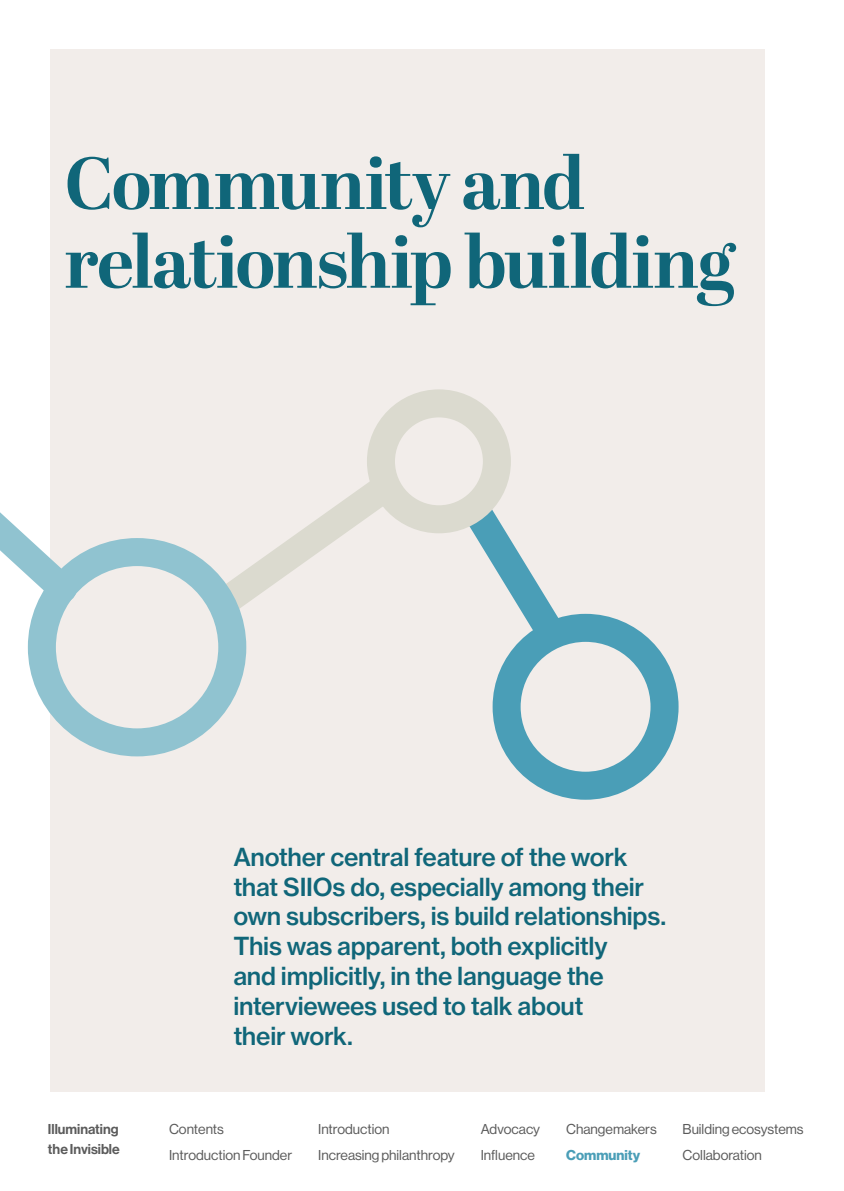
<style>
.page{position:relative;width:844px;height:1191px;background:#fff}
.page>*{position:absolute;margin:0;border:0;box-sizing:border-box;transform-origin:0 0}
.t1{font:700 73.5px/78.8px "Abril Display";letter-spacing:-.025em;color:#106679}
.t2{font:24.5px/29.8px "N Haas Grotesk TX Pro 65 Md";letter-spacing:-.01em;color:#106679}
.t3{font:14px/26.4px "N Haas Grotesk DS Pro 55 Rg";color:#5b5b5b}
.t4{font:14px "N Haas Grotesk DS Pro 65 Md";color:#5b5b5b}
.t5{font:14px "N Haas Grotesk DS Pro 75 Bd";color:#4a9eb7}
</style>
<div class="page">
<div style="left:50px;top:50px;width:714px;height:1041px;background:#f2edea"></div>
<svg style="left:0;top:512px;width:102px;height:116px"></svg>
<svg style="left:184px;top:449px;width:239px;height:193px"></svg>
<svg style="left:447px;top:472px;width:142px;height:200px"></svg>
<div style="left:367px;top:389px;width:144px;height:144px;border:28px solid #dbdacf;border-radius:50%"></div>
<div style="left:492px;top:614px;width:186px;height:185px;border:28px solid #4a9eb7;border-radius:50%"></div>
<div style="left:28px;top:538px;width:218px;height:218px;border:28px solid #90c3d0;border-radius:50%"></div>
<h1 class="t1" style="left:64px;top:148px;width:671px">Community and relationship building</h1>
<p class="t2" style="left:233px;top:842px;width:434px">Another central feature of the work that SIIOs do, especially among their own subscribers, is build relationships.<br>This was apparent, both explicitly<br>and implicitly, in the language the interviewees used to talk about<br>their work.</p>
<p class="t4" style="left:48px;top:1121px;width:72px">Illuminating</p>
<p class="t3" style="left:169px;top:1116px;width:56px">Contents</p>
<p class="t4" style="left:48px;top:1141px;width:73px">the Invisible</p>
<p class="t3" style="left:318px;top:1116px;width:73px">Introduction</p>
<p class="t3" style="left:169px;top:1142px;width:125px">Introduction Founder</p>
<p class="t3" style="left:318px;top:1142px;width:138px">Increasing philanthropy</p>
<p class="t3" style="left:480px;top:1116px;width:61px">Advocacy<br>Influence</p>
<p class="t3" style="left:566px;top:1116px;width:92px">Changemakers</p>
<p class="t3" style="left:682px;top:1116px;width:122px">Building ecosystems</p>
<p class="t5" style="left:566px;top:1147px;width:76px">Community</p>
<p class="t3" style="left:682px;top:1142px;width:81px">Collaboration</p>
</div>
